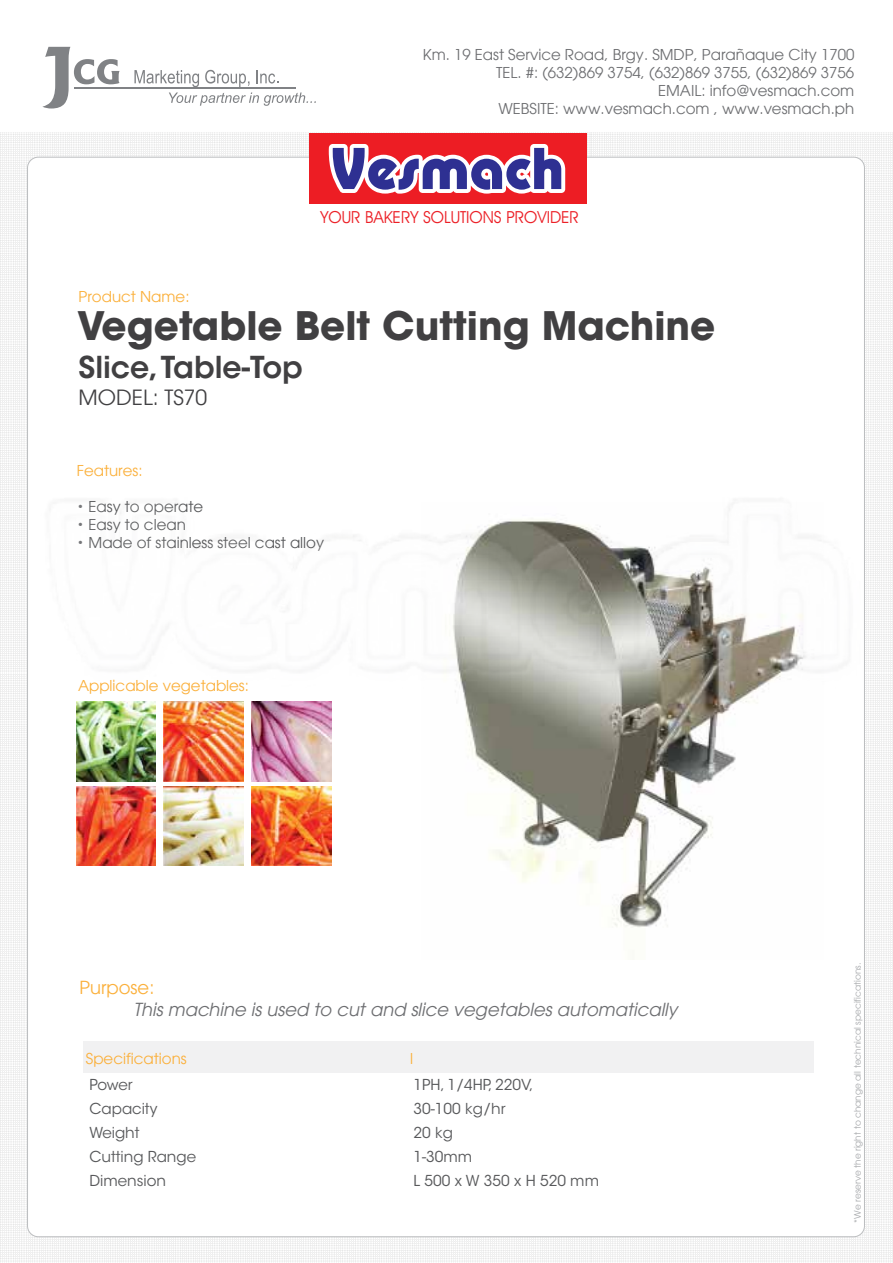
<style>
.page{position:relative;width:893px;height:1263px;background:#fff}
.page>*{position:absolute;margin:0;border:0;box-sizing:border-box;transform-origin:0 0}
.t1{font:700 39px "ITC Avant Garde Std";color:#414042}
.t2{font:600 30px "ITC Avant Garde Std";color:#414042}
.t3{font:21px "Avant Garde";color:#414042}
.t4{font:italic 18px "Avant Garde";color:#6d6e71}
.t5{font:18px "Avant Garde";color:#fbb03b}
.t6{font:16.8px "Avant Garde IT Cby BT";color:#ec2027}
.t7{font:15px/18px "Avant Garde";color:#6d6e71;text-align:center}
.t8{font:15px "ITC Avant Garde Std";color:#58595b}
.t9{font:15px "Avant Garde";color:#fbb03b}
.t10{font:15px "Avant Garde";color:#58595b}
.t11{font:9px "Avant Garde";color:#a7a9ac}
.s1{font-family:"ITC Avant Garde Std";color:#6d6e71}
</style>
<div class="page">
<div style="left:0;top:2px;width:892px;height:1261px;background:#f3f3f3"></div>
<div style="left:0;top:2px;width:892px;height:130px;background:#fff"></div>
<div style="left:28px;top:157px;width:836px;height:1080px;background:#fff;border-radius:11px"></div>
<hr style="left:74px;top:87px;width:222px;height:1px;background:#808285">
<svg style="left:42px;top:47px;width:77px;height:62px"></svg>
<svg style="left:134px;top:70px;width:65px;height:17px"></svg>
<svg style="left:205px;top:70px;width:44px;height:17px"></svg>
<svg style="left:256px;top:70px;width:22px;height:14px"></svg>
<svg style="left:169px;top:93px;width:147px;height:13px"></svg>
<div style="left:309px;top:133px;width:277px;height:71px;background:#ed1d24"></div>
<svg style="left:329px;top:144px;width:236px;height:50px"></svg>
<img style="left:466px;top:709px;width:270px;height:219px">
<div style="left:83px;top:1042px;width:730px;height:31px;background:#f1f1f2"></div>
<img style="left:76px;top:709px;width:80px;height:72px">
<img style="left:252px;top:786px;width:79px;height:79px">
<img style="left:164px;top:786px;width:79px;height:79px">
<img style="left:76px;top:786px;width:80px;height:79px">
<img style="left:252px;top:709px;width:79px;height:72px">
<img style="left:164px;top:709px;width:79px;height:72px">
<img style="left:0;top:460px;width:892px;height:249px">
<p class="t7" style="left:423px;top:46px;width:433px;text-align:right">Km. 19 East Service Road, Brgy. SMDP, Parañaque City 1700<br>TEL. #: (632)869 3754, (632)869 3755, (632)869 3756<br>EMAIL: info@vesmach.com<br>WEBSITE: www.vesmach.com , www.vesmach.ph</p>
<p class="t7" style="left:579px;top:46px;width:276px">1227 P. Guevarra St., St . Cruz, Manila<br>TELFAX #: (632)7359650, (632)353 203</p>
<p class="t9" style="left:79px;top:288px;width:112px">Product Name:</p>
<p class="t6" style="left:320px;top:207px;width:260px">YOUR BAKERY SOLUTIONS PROVIDER</p>
<h1 class="t1" style="left:77px;top:300px;width:639px">Vegetable Belt Cutting Machine</h1>
<h2 class="t2" style="left:79px;top:348px;width:226px">Slice,Table-Top</h2>
<h3 class="t3" style="left:79px;top:385px;width:130px">MODEL: TS70</h3>
<p class="t9" style="left:77px;top:462px;width:67px">Features:</p>
<p class="t10" style="left:77px;top:498px;width:128px"><span class="s1">•</span> Easy to operate</p>
<p class="t10" style="left:77px;top:516px;width:110px"><span class="s1">•</span> Easy to clean</p>
<p class="t10" style="left:77px;top:534px;width:249px"><span class="s1">•</span> Made of stainless steel cast alloy</p>
<p class="t9" style="left:78px;top:676px;width:172px">Applicable vegetables:</p>
<p class="t5" style="left:80px;top:977px;width:76px">Purpose:</p>
<p class="t4" style="left:134px;top:999px;width:545px">This machine is used to cut and slice vegetables automatically</p>
<p class="t9" style="left:86px;top:1049px;width:102px">Specifications</p>
<p class="t9" style="left:410px;top:1049px;width:4px">l</p>
<p class="t8" style="left:89px;top:1076px;width:45px">Power</p>
<p class="t8" style="left:413px;top:1076px;width:121px">1PH, 1/4HP, 220V,</p>
<p class="t8" style="left:89px;top:1100px;width:69px">Capacity</p>
<p class="t8" style="left:413px;top:1100px;width:93px">30-100 kg/hr</p>
<p class="t8" style="left:89px;top:1124px;width:52px">Weight</p>
<p class="t8" style="left:413px;top:1124px;width:41px">20 kg</p>
<p class="t8" style="left:89px;top:1148px;width:108px">Cutting Range</p>
<p class="t8" style="left:413px;top:1148px;width:60px">1-30mm</p>
<p class="t8" style="left:89px;top:1172px;width:78px">Dimension</p>
<p class="t8" style="left:413px;top:1172px;width:187px">L 500 x W 350 x H 520 mm</p>
<p class="t11" style="left:852px;top:1223px;width:261px;rotate:-90deg">*We reserve the right to change all technical specifications.</p>
</div>
